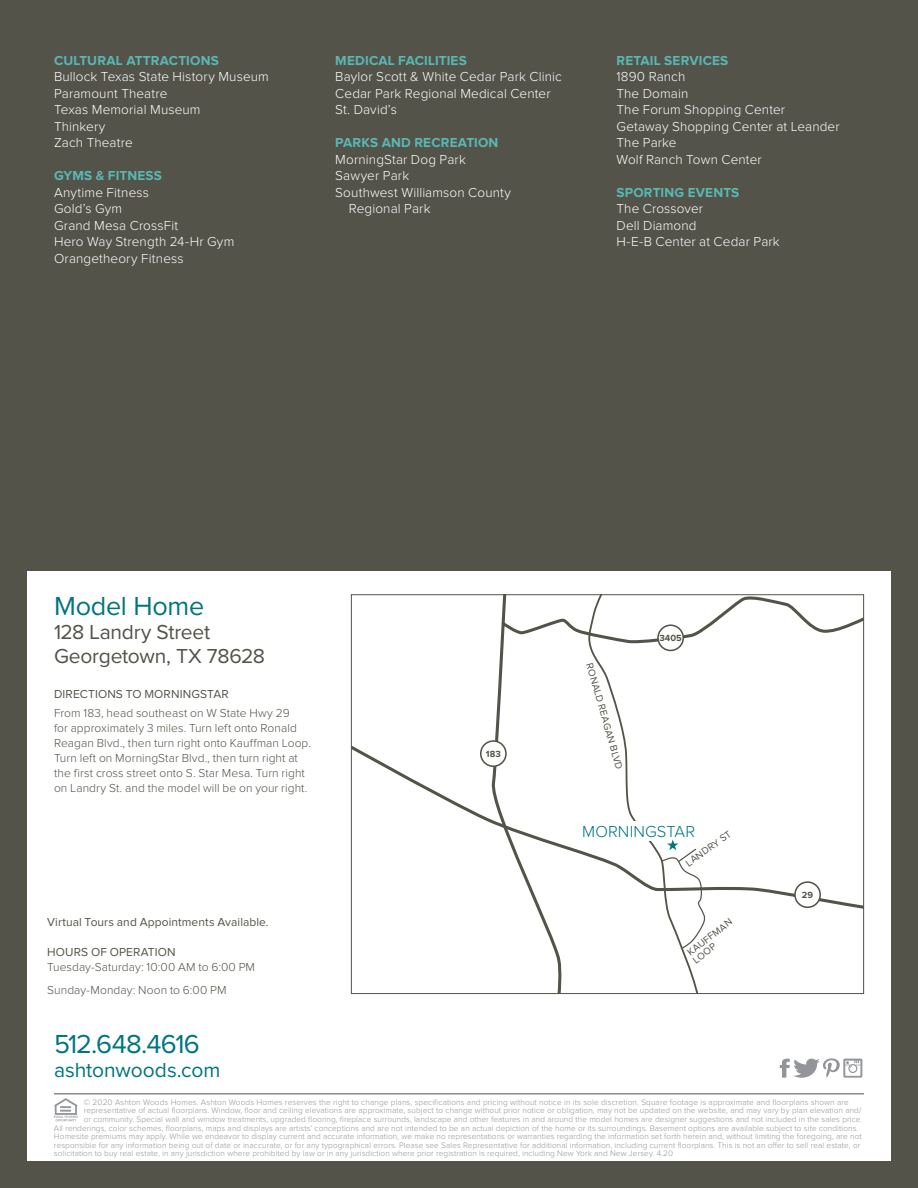
<style>
.page{position:relative;width:918px;height:1188px;background:#53534a}
.page>*{position:absolute;margin:0;border:0;box-sizing:border-box;transform-origin:0 0}
.t1{font:27px "Proxima Nova";letter-spacing:-.015em;color:#007581}
.t2{font:21px/24px "Proxima Nova";letter-spacing:-.015em;color:#53534a}
.t3{font:21px "Proxima Nova";color:#007581}
.t4{font:300 16.5px "Proxima Nova";letter-spacing:.005em;color:#007581}
.t5{font:300 13.5px/16.5px "Proxima Nova";letter-spacing:.01em;color:#fff}
.t6{font:700 13.5px "Proxima Nova";letter-spacing:.015em;color:#5ab7b2}
.t7{font:300 12px/15px "Proxima Nova";letter-spacing:.005em;color:#53534a}
.t8{font:12px "Proxima Nova";letter-spacing:.01em;color:#53534a}
.t9{font:10.05px/9.9px "Proxima Nova";color:#53534a}
.t10{font:700 9.3px "Proxima Nova";letter-spacing:.01em;color:#53534a}
.t11{font:300 8.25px "Proxima Nova";letter-spacing:.01em;color:#939598}
</style>
<div class="page">
<div style="left:27px;top:571px;width:864px;height:590px;background:#fff"></div>
<hr style="left:54px;top:1093px;width:810px;height:1px;background:#53534a">
<svg style="left:353px;top:740px;width:137px;height:83px"></svg>
<div style="left:481px;top:741px;width:25px;height:25px;background:#fff;border-radius:50%"></div>
<div style="left:480px;top:740px;width:27px;height:27px;border:2px solid #53534a;border-radius:50%"></div>
<svg style="left:490px;top:596px;width:372px;height:396px"></svg>
<svg style="left:780px;top:1058px;width:82px;height:20px"></svg>
<svg style="left:54px;top:1098px;width:24px;height:23px"></svg>
<h3 class="t6" style="left:54px;top:54px;width:166px">CULTURAL ATTRACTIONS</h3>
<h3 class="t5" style="left:54px;top:69px;width:216px">Bullock Texas State History Museum<br>Paramount Theatre<br>Texas Memorial Museum<br>Thinkery<br>Zach Theatre</h3>
<h3 class="t6" style="left:54px;top:169px;width:109px">GYMS &amp; FITNESS</h3>
<h3 class="t5" style="left:54px;top:184px;width:182px">Anytime Fitness<br>Gold’s Gym<br>Grand Mesa CrossFit<br>Hero Way Strength 24-Hr Gym<br>Orangetheory Fitness</h3>
<h3 class="t6" style="left:335px;top:54px;width:133px">MEDICAL FACILITIES</h3>
<h3 class="t5" style="left:335px;top:69px;width:228px">Baylor Scott &amp; White Cedar Park Clinic<br>Cedar Park Regional Medical Center<br>St. David’s</h3>
<h3 class="t6" style="left:335px;top:136px;width:165px">PARKS AND RECREATION</h3>
<h3 class="t5" style="left:335px;top:151px;width:132px">MorningStar Dog Park</h3>
<h3 class="t5" style="left:335px;top:168px;width:75px">Sawyer Park</h3>
<h3 class="t5" style="left:335px;top:184px;width:177px">Southwest Williamson County</h3>
<h3 class="t5" style="left:349px;top:201px;width:83px">Regional Park</h3>
<h3 class="t6" style="left:616px;top:54px;width:113px">RETAIL SERVICES</h3>
<h3 class="t5" style="left:616px;top:69px;width:225px">1890 Ranch<br>The Domain<br>The Forum Shopping Center<br>Getaway Shopping Center at Leander<br>The Parke<br>Wolf Ranch Town Center</h3>
<h3 class="t6" style="left:616px;top:186px;width:124px">SPORTING EVENTS</h3>
<h3 class="t5" style="left:616px;top:200px;width:165px">The Crossover<br>Dell Diamond<br>H-E-B Center at Cedar Park</h3>
<h1 class="t1" style="left:54px;top:594px;width:152px">Model Home</h1>
<h2 class="t2" style="left:54px;top:621px;width:213px">128 Landry Street<br>Georgetown, TX 78628</h2>
<h3 class="t8" style="left:54px;top:688px;width:176px">DIRECTIONS TO MORNINGSTAR</h3>
<p class="t7" style="left:54px;top:706px;width:259px">From 183, head southeast on W State Hwy 29<br>for approximately 3 miles. Turn left onto Ronald Reagan Blvd., then turn right onto Kauffman Loop.<br>Turn left on MorningStar Blvd., then turn right at the first cross street onto S. Star Mesa. Turn right on Landry St. and the model will be on your right.</p>
<h3 class="t8" style="left:47px;top:917px;width:223px">Virtual Tours and Appointments Available.</h3>
<h3 class="t8" style="left:47px;top:947px;width:130px">HOURS OF OPERATION</h3>
<h3 class="t7" style="left:47px;top:956px;width:209px;line-height:22.5px">Tuesday-Saturday: 10:00 AM to 6:00 PM<br>Sunday-Monday: Noon to 6:00 PM</h3>
<h1 class="t1" style="left:54px;top:1032px;width:147px">512.648.4616</h1>
<h2 class="t3" style="left:54px;top:1060px;width:168px">ashtonwoods.com</h2>
<p class="t10" style="left:486px;top:750px;width:17px">183</p>
<p class="t9" style="left:594px;top:662px;width:112px;rotate:74deg">RONALD REAGAN BLVD</p>
<p class="t10" style="left:659px;top:634px;width:24px">3405</p>
<h3 class="t4" style="left:582px;top:822px;width:114px">MORNINGSTAR</h3>
<p class="t9" style="left:684px;top:860px;width:55px;rotate:-35deg">LANDRY ST</p>
<p class="t9" style="left:685px;top:949px;width:55px;rotate:-37deg">KAUFFMAN<br>LOOP</p>
<p class="t10" style="left:802px;top:891px;width:13px">29</p>
<p class="t11" style="left:84px;top:1097px;width:767px">© 2020 Ashton Woods Homes. Ashton Woods Homes reserves the right to change plans, specifications and pricing without notice in its sole discretion. Square footage is approximate and floorplans shown are</p>
<p class="t11" style="left:84px;top:1106px;width:779px">representative of actual floorplans. Window, floor and ceiling elevations are approximate, subject to change without prior notice or obligation, may not be updated on the website, and may vary by plan elevation and/</p>
<p class="t11" style="left:84px;top:1115px;width:780px">or community. Special wall and window treatments, upgraded flooring, fireplace surrounds, landscape and other features in and around the model homes are designer suggestions and not included in the sales price.</p>
<p class="t11" style="left:54px;top:1123px;width:806px">All renderings, color schemes, floorplans, maps and displays are artists’ conceptions and are not intended to be an actual depiction of the home or its surroundings. Basement options are available subject to site conditions.</p>
<p class="t11" style="left:54px;top:1132px;width:809px">Homesite premiums may apply. While we endeavor to display current and accurate information, we make no representations or warranties regarding the information set forth herein and, without limiting the foregoing, are not</p>
<p class="t11" style="left:54px;top:1140px;width:808px">responsible for any information being out of date or inaccurate, or for any typographical errors. Please see Sales Representative for additional information, including current floorplans. This is not an offer to sell real estate, or</p>
<p class="t11" style="left:54px;top:1149px;width:621px">solicitation to buy real estate, in any jurisdiction where prohibited by law or in any jurisdiction where prior registration is required, including New York and New Jersey. 4.20</p>
</div>
